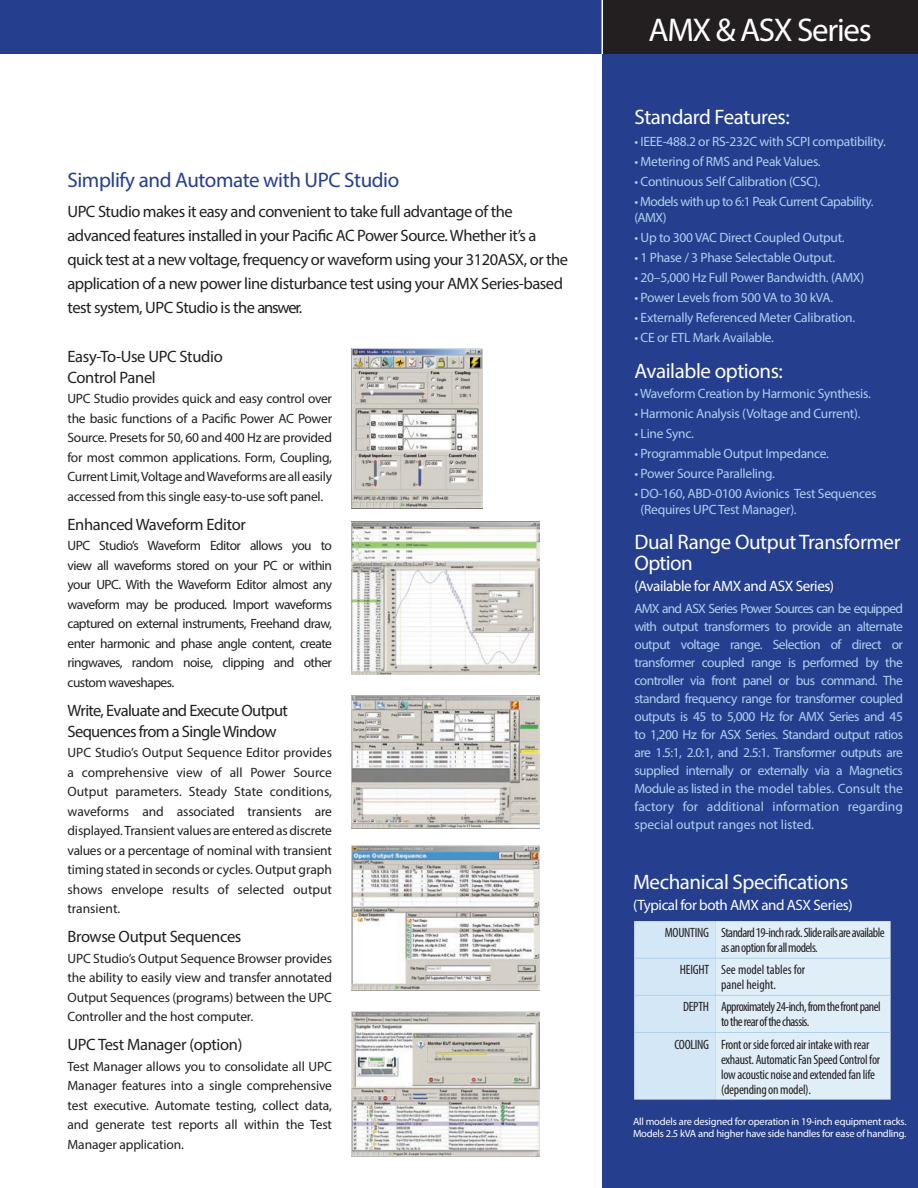
<style>
.page{position:relative;width:918px;height:1188px;background:#fff}
.page>*{position:absolute;margin:0;border:0;box-sizing:border-box;transform-origin:0 0}
.t1{font:33px "Myriad Pro";letter-spacing:-.04em;color:#fff}
.Subhead1{font:21px/21px "Myriad Pro";letter-spacing:-.02em;color:#fff}
.Subhead1-2{font:21px "Myriad Pro";letter-spacing:-.02em;color:#253f8e}
.Intro{font:16.5px/24px "Myriad Pro";letter-spacing:-.03em;color:#231f20}
.Subhead2{font:16.5px/21px "Myriad Pro";letter-spacing:-.025em;color:#231f20}
.Subhead1-3{font:15px "Myriad Pro";letter-spacing:-.03em;color:#fff}
.Body{font:13.5px/19.5px "Myriad Pro";letter-spacing:-.01em;color:#231f20;text-align:justify}
.Body-2{font:13.5px/18px "Myriad Pro";color:#acd1ee;text-align:justify}
.Bullets{font:13.5px/16.5px "Myriad Pro";letter-spacing:-.02em;color:#acd1ee}
.Specs{font:condensed 13.5px/15px "Myriad Pro";letter-spacing:-.025em;color:#231f20}
.Bullets-2{font:13.5px/16.5px "Myriad Pro";letter-spacing:-.04em;color:#acd1ee}
.Specs-2{font:condensed 13.5px/15px "Myriad Pro";color:#231f20}
.NOTES{font:10.5px/12px "Myriad Pro";letter-spacing:-.02em;color:#fff}
</style>
<div class="page">
<div style="left:0;top:0;width:918px;height:54px;background:#253f8e"></div>
<img style="left:351px;top:522px;width:189px;height:152px">
<img style="left:351px;top:846px;width:189px;height:145px">
<img style="left:351px;top:1012px;width:189px;height:144px">
<img style="left:351px;top:695px;width:189px;height:133px">
<img style="left:351px;top:348px;width:132px;height:160px">
<div style="left:603px;top:0;width:315px;height:54px;background:#231f20"></div>
<hr style="left:602px;top:0;width:1px;height:54px;background:#fff">
<div style="left:603px;top:54px;width:315px;height:1134px;background:#253f8e"></div>
<svg style="left:634px;top:921px;width:257px;height:179px;background:#dbeaf6"></svg>
<hr style="left:634px;top:958px;width:81px;height:1px;background:#acd1ee">
<hr style="left:715px;top:958px;width:176px;height:1px;background:#acd1ee">
<hr style="left:634px;top:995px;width:81px;height:1px;background:#acd1ee">
<hr style="left:715px;top:995px;width:176px;height:1px;background:#acd1ee">
<hr style="left:634px;top:1032px;width:81px;height:1px;background:#acd1ee">
<hr style="left:715px;top:1032px;width:176px;height:1px;background:#acd1ee">
<p class="Subhead1-2" style="left:68px;top:167px;width:333px">Simplify and Automate with UPC Studio</p>
<p class="Intro" style="left:68px;top:199px;width:502px">UPC Studio makes it easy and convenient to take full advantage of the advanced features installed in your Pacific AC Power Source. Whether it’s a quick test at a new voltage, frequency or waveform using your 3120ASX, or the application of a new power line disturbance test using your AMX Series-based test system, UPC Studio is the answer.</p>
<p class="Subhead2" style="left:68px;top:346px;width:157px">Easy-To-Use UPC Studio<br>Control Panel</p>
<p class="Body" style="left:68px;top:389px;width:266px">UPC Studio provides quick and easy control over the basic functions of a Pacific Power AC Power Source. Presets for 50, 60 and 400 Hz are provided for most common applications. Form, Coupling, Current Limit, Voltage and Waveforms are all easily accessed from this single easy-to-use soft panel.</p>
<p class="Subhead2" style="left:68px;top:513px;width:180px">Enhanced Waveform Editor</p>
<p class="Body" style="left:68px;top:536px;width:266px">UPC Studio’s Waveform Editor allows you to view all waveforms stored on your PC or within your UPC. With the Waveform Editor almost any waveform may be produced. Import waveforms captured on external instruments, Freehand draw, enter harmonic and phase angle content, create ringwaves, random noise, clipping and other custom waveshapes.</p>
<p class="Subhead2" style="left:68px;top:699px;width:222px">Write, Evaluate and Execute Output<br>Sequences from a Single Window</p>
<p class="Body" style="left:68px;top:743px;width:266px">UPC Studio’s Output Sequence Editor provides a comprehensive view of all Power Source Output parameters. Steady State conditions, waveforms and associated transients are displayed. Transient values are entered as discrete values or a percentage of nominal with transient timing stated in seconds or cycles. Output graph shows envelope results of selected output transient.</p>
<p class="Subhead2" style="left:68px;top:926px;width:176px">Browse Output Sequences</p>
<p class="Body" style="left:68px;top:948px;width:266px">UPC Studio’s Output Sequence Browser provides the ability to easily view and transfer annotated Output Sequences (programs) between the UPC Controller and the host computer.</p>
<p class="Subhead2" style="left:68px;top:1034px;width:176px">UPC Test Manager (option)</p>
<p class="Body" style="left:68px;top:1056px;width:266px">Test Manager allows you to consolidate all UPC Manager features into a single comprehensive test executive. Automate testing, collect data, and generate test reports all within the Test Manager application.</p>
<p class="t1" style="left:649px;top:10px;width:225px">AMX &amp; ASX Series</p>
<p class="Subhead1" style="left:634px;top:106px;width:157px">Standard Features:</p>
<p class="Bullets" style="left:634px;top:133px;width:253px">• IEEE-488.2 or RS-232C with SCPI compatibility.</p>
<p class="Bullets" style="left:634px;top:153px;width:188px">• Metering of RMS and Peak Values.</p>
<p class="Bullets" style="left:634px;top:173px;width:188px">• Continuous Self Calibration (CSC).</p>
<p class="Bullets-2" style="left:634px;top:193px;width:240px">• Models with up to 6:1 Peak Current Capability. (AMX)</p>
<p class="Bullets" style="left:634px;top:229px;width:212px">• Up to 300 VAC Direct Coupled Output.</p>
<p class="Bullets" style="left:634px;top:249px;width:202px">• 1 Phase / 3 Phase Selectable Output.</p>
<p class="Bullets" style="left:634px;top:269px;width:231px">• 20–5,000 Hz Full Power Bandwidth. (AMX)</p>
<p class="Bullets" style="left:634px;top:289px;width:200px">• Power Levels from 500 VA to 30 kVA.</p>
<p class="Bullets" style="left:634px;top:309px;width:222px">• Externally Referenced Meter Calibration.</p>
<p class="Bullets" style="left:634px;top:329px;width:141px">• CE or ETL Mark Available.</p>
<p class="Subhead1" style="left:634px;top:360px;width:150px">Available options:</p>
<p class="Bullets" style="left:634px;top:385px;width:238px">• Waveform Creation by Harmonic Synthesis.</p>
<p class="Bullets" style="left:634px;top:405px;width:227px">• Harmonic Analysis (Voltage and Current).</p>
<p class="Bullets" style="left:634px;top:425px;width:61px">• Line Sync.</p>
<p class="Bullets" style="left:634px;top:445px;width:196px">• Programmable Output Impedance.</p>
<p class="Bullets" style="left:634px;top:465px;width:142px">• Power Source Paralleling.</p>
<p class="Bullets" style="left:641px;top:485px;width:238px;text-indent:-6px">• DO-160, ABD-0100 Avionics Test Sequences (Requires UPC Test Manager).</p>
<p class="Subhead1" style="left:634px;top:532px;width:268px">Dual Range Output Transformer<br>Option</p>
<p class="Subhead1-3" style="left:634px;top:577px;width:201px">(Available for AMX and ASX Series)</p>
<p class="Body-2" style="left:634px;top:599px;width:270px">AMX and ASX Series Power Sources can be equipped with output transformers to provide an alternate output voltage range. Selection of direct or transformer coupled range is performed by the controller via front panel or bus command. The standard frequency range for transformer coupled outputs is 45 to 5,000 Hz for AMX Series and 45 to 1,200 Hz for ASX Series. Standard output ratios are 1.5:1, 2.0:1, and 2.5:1. Transformer outputs are supplied internally or externally via a Magnetics Module as listed in the model tables. Consult the factory for additional information regarding special output ranges not listed.</p>
<p class="Subhead1" style="left:633px;top:871px;width:217px">Mechanical Specifications</p>
<p class="Subhead1-3" style="left:633px;top:896px;width:221px">(Typical for both AMX and ASX Series)</p>
<p class="Specs" style="left:665px;top:925px;width:46px">MOUNTING</p>
<p class="Specs" style="left:721px;top:925px;width:165px">Standard 19-inch rack. Slide rails are available as an option for all models.</p>
<p class="Specs" style="left:680px;top:962px;width:31px">HEIGHT</p>
<p class="Specs-2" style="left:721px;top:962px;width:86px">See model tables for panel height.</p>
<p class="Specs" style="left:683px;top:999px;width:28px">DEPTH</p>
<p class="Specs" style="left:721px;top:999px;width:161px">Approximately 24-inch, from the front panel to the rear of the chassis.</p>
<p class="Specs" style="left:674px;top:1036px;width:36px">COOLING</p>
<p class="Specs" style="left:721px;top:1036px;width:161px">Front or side forced air intake with rear exhaust. Automatic Fan Speed Control for low acoustic noise and extended fan life (depending on model).</p>
<p class="NOTES" style="left:633px;top:1116px;width:275px">All models are designed for operation in 19-inch equipment racks.<br>Models 2.5 kVA and higher have side handles for ease of handling.</p>
</div>
